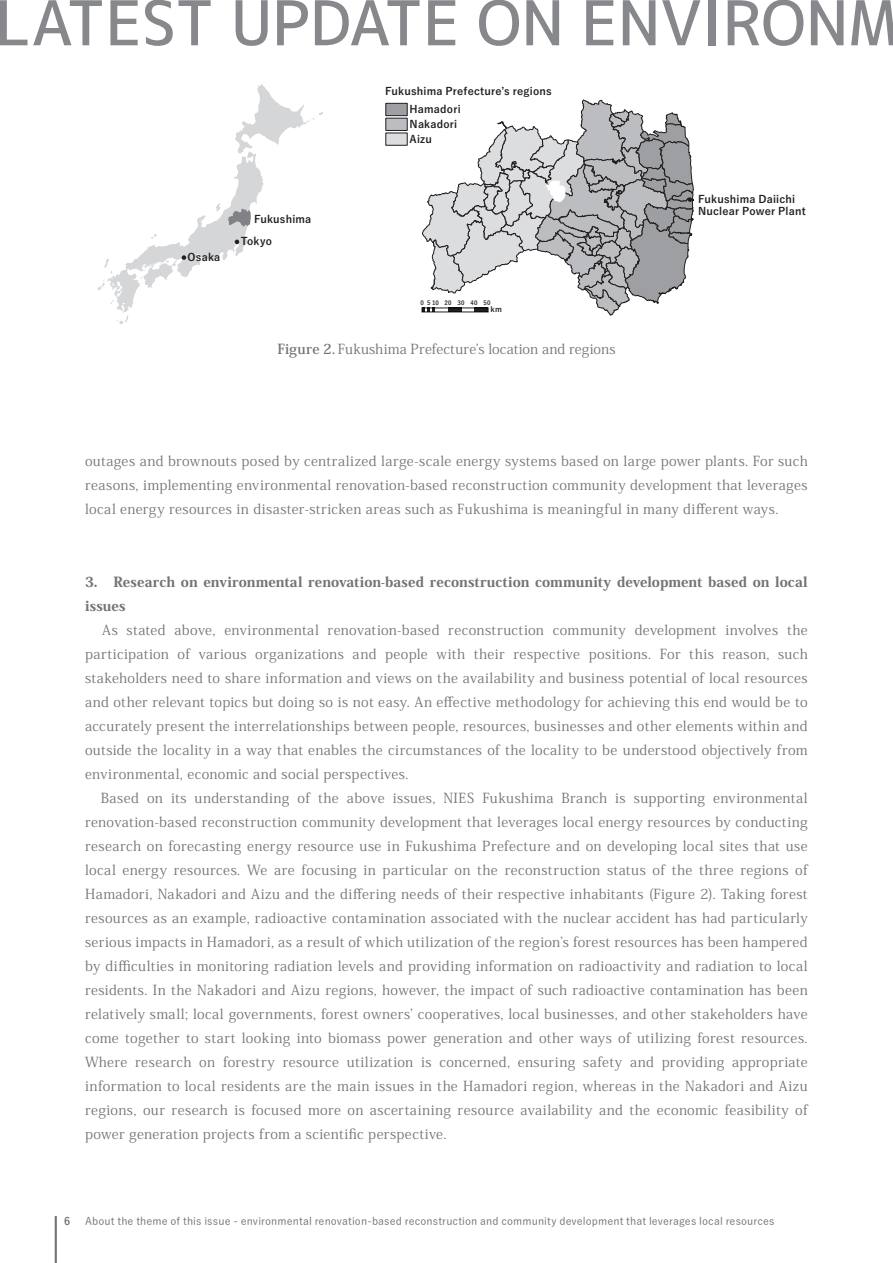
<style>
.page{position:relative;width:893px;height:1263px;background:#fff}
.page>*{position:absolute;margin:0;border:0;box-sizing:border-box;transform-origin:0 0}
.t1{font:61.65px "mgenplus 2 cp medium";color:#86888b}
.t2{font:13.8px/24px "Koz Min Pr 6 N";letter-spacing:.025em;color:#737376;text-align:justify}
.t3{font:800 13.8px/24px "Koz Min Pro";letter-spacing:.005em;color:#737376}
.t4{font:500 10.65px "Yu Go";letter-spacing:.01em;color:#737376}
.t5{font:700 10.65px "Yu Go";color:#737376}
.t6{font:700 10.5px/21.8px "Yu Go";letter-spacing:.015em;color:#231f20}
.t7{font:700 7.5px "Yu Go";color:#231f20}
.t8{font:700 6px "Yu Go";letter-spacing:.03em;color:#231f20}
.s1{font-family:"Koz Min Pro";font-weight:700}
</style>
<div class="page">
<hr style="left:55px;top:1216px;width:2px;height:47px;background:#737376">
<svg style="left:97px;top:84px;width:226px;height:240px"></svg>
<div style="left:385px;top:103px;width:22px;height:13px;background:#9d9fa2;border:1px solid #231f20"></div>
<div style="left:385px;top:118px;width:22px;height:13px;background:#bcbdc0;border:1px solid #231f20"></div>
<div style="left:385px;top:133px;width:22px;height:13px;background:#dcdddf;border:1px solid #231f20"></div>
<svg style="left:422px;top:99px;width:273px;height:217px"></svg>
<div style="left:422px;top:308px;width:66px;height:4px;border:1px solid #231f20"></div>
<h1 class="t1" style="left:-5px;top:-21px;width:905px">LATEST UPDATE ON ENVIRONM</h1>
<h1 class="t1" style="left:83px;top:-21px;width:813px">LATEST UPDATE ON ENVIRO</h1>
<p class="t6" style="left:410px;top:82px;width:144px;line-height:18.5px;text-indent:-24px">Fukushima Prefectureʼs regions<br>Hamadori</p>
<p class="t6" style="left:410px;top:117px;width:49px;line-height:14.9px">Nakadori<br>Aizu</p>
<p class="t6" style="left:188px;top:246px;width:34px">Osaka</p>
<p class="t6" style="left:241px;top:208px;width:72px;text-indent:13px">Fukushima<br>Tokyo</p>
<p class="t8" style="left:420px;top:299px;width:72px">0 510 20 30 40 50</p>
<p class="t7" style="left:491px;top:305px;width:13px">km</p>
<p class="t2" style="left:277px;top:338px;width:340px"><span class="s1">Figure 2.</span> Fukushima Prefectureʼs location and regions</p>
<p class="t6" style="left:698px;top:193px;width:109px;line-height:12.6px">Fukushima Daiichi<br>Nuclear Power Plant</p>
<p class="t2" style="left:85px;top:450px;width:724px">outages and brownouts posed by centralized large-scale energy systems based on large power plants. For such reasons, implementing environmental renovation-based reconstruction community development that leverages local energy resources in disaster-stricken areas such as Fukushima is meaningful in many different ways.</p>
<p class="t3" style="left:85px;top:569px;width:724px">3． Research on environmental renovation-based reconstruction community development based on local issues</p>
<p class="t2" style="left:85px;top:618px;width:724px;text-indent:17px">As stated above, environmental renovation-based reconstruction community development involves the participation of various organizations and people with their respective positions. For this reason, such stakeholders need to share information and views on the availability and business potential of local resources and other relevant topics but doing so is not easy. An effective methodology for achieving this end would be to accurately present the interrelationships between people, resources, businesses and other elements within and outside the locality in a way that enables the circumstances of the locality to be understood objectively from environmental, economic and social perspectives.</p>
<p class="t2" style="left:85px;top:786px;width:724px;text-indent:16px">Based on its understanding of the above issues, NIES Fukushima Branch is supporting environmental renovation-based reconstruction community development that leverages local energy resources by conducting research on forecasting energy resource use in Fukushima Prefecture and on developing local sites that use local energy resources. We are focusing in particular on the reconstruction status of the three regions of Hamadori, Nakadori and Aizu and the differing needs of their respective inhabitants (Figure 2). Taking forest resources as an example, radioactive contamination associated with the nuclear accident has had particularly serious impacts in Hamadori, as a result of which utilization of the regionʼs forest resources has been hampered by difficulties in monitoring radiation levels and providing information on radioactivity and radiation to local residents. In the Nakadori and Aizu regions, however, the impact of such radioactive contamination has been relatively small; local governments, forest ownersʼ cooperatives, local businesses, and other stakeholders have come together to start looking into biomass power generation and other ways of utilizing forest resources.<br>Where research on forestry resource utilization is concerned, ensuring safety and providing appropriate information to local residents are the main issues in the Hamadori region, whereas in the Nakadori and Aizu regions, our research is focused more on ascertaining resource availability and the economic feasibility of power generation projects from a scientific perspective.</p>
<p class="t5" style="left:64px;top:1215px;width:8px">6</p>
<p class="t4" style="left:85px;top:1211px;width:691px">About the theme of this issue - environmental renovation-based reconstruction and community development that leverages local resources</p>
</div>
